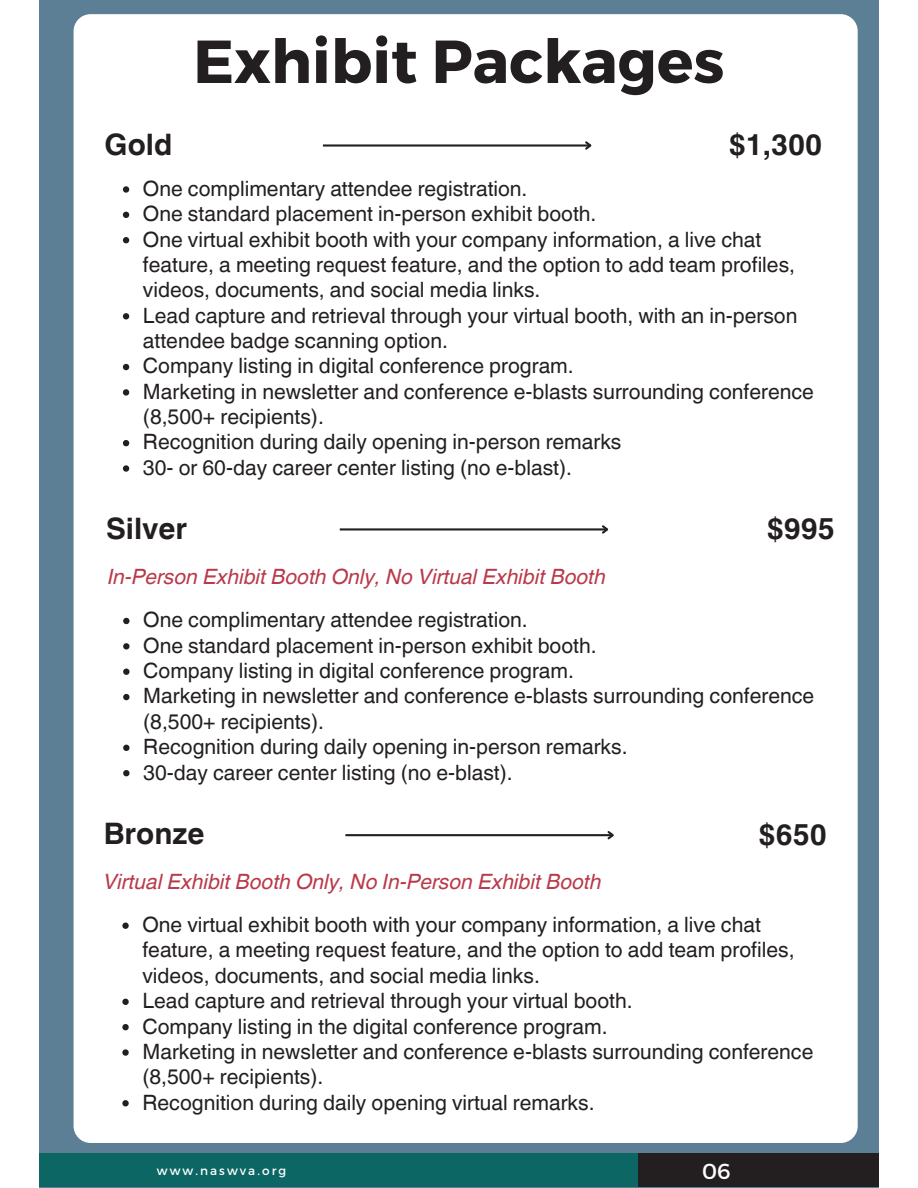
<style>
.page{position:relative;width:918px;height:1188px;background:#fff}
.page>*{position:absolute;margin:0;border:0;box-sizing:border-box;transform-origin:0 0}
.t1{font:700 60.6px "Montserrat";color:#231f20}
.t2{font:700 29.55px "Helvetica World";color:#231f20}
.t3{font:21.75px "Montserrat";color:#fff}
.t4{font:21.15px/25.3px "Helvetica World";color:#231f20}
.t5{font:italic 21.15px "Helvetica World";color:#b93a4b}
.t6{font:12px "Montserrat";letter-spacing:.17em;color:#fff}
</style>
<div class="page">
<div style="left:39px;top:0;width:840px;height:1187px;background:#5d7f95"></div>
<div style="left:74px;top:14px;width:784px;height:1129px;background:#fff;border-radius:17px"></div>
<div style="left:638px;top:1153px;width:240px;height:33px;background:#231f20"></div>
<div style="left:39px;top:1153px;width:599px;height:33px;background:#0c6663"></div>
<hr style="left:323px;top:144px;width:267px;height:3px;background:#231f20">
<svg style="left:583px;top:141px;width:9px;height:9px"></svg>
<svg style="left:123px;top:186px;width:6px;height:7px"></svg>
<svg style="left:123px;top:212px;width:6px;height:6px"></svg>
<svg style="left:123px;top:237px;width:6px;height:6px"></svg>
<svg style="left:123px;top:313px;width:6px;height:6px"></svg>
<svg style="left:123px;top:364px;width:6px;height:6px"></svg>
<svg style="left:123px;top:389px;width:6px;height:7px"></svg>
<svg style="left:123px;top:440px;width:6px;height:6px"></svg>
<svg style="left:123px;top:465px;width:6px;height:7px"></svg>
<svg style="left:122px;top:923px;width:7px;height:6px"></svg>
<svg style="left:122px;top:999px;width:7px;height:6px"></svg>
<svg style="left:122px;top:1024px;width:7px;height:6px"></svg>
<svg style="left:122px;top:1049px;width:7px;height:7px"></svg>
<svg style="left:122px;top:1100px;width:7px;height:6px"></svg>
<hr style="left:345px;top:834px;width:268px;height:2px;background:#231f20">
<svg style="left:606px;top:831px;width:8px;height:9px"></svg>
<svg style="left:123px;top:618px;width:7px;height:6px"></svg>
<svg style="left:123px;top:643px;width:7px;height:7px"></svg>
<svg style="left:123px;top:669px;width:7px;height:6px"></svg>
<svg style="left:123px;top:694px;width:7px;height:6px"></svg>
<svg style="left:123px;top:745px;width:7px;height:6px"></svg>
<svg style="left:123px;top:770px;width:7px;height:6px"></svg>
<hr style="left:340px;top:528px;width:267px;height:3px;background:#231f20">
<svg style="left:600px;top:525px;width:9px;height:9px"></svg>
<h1 class="t1" style="left:193px;top:22px;width:533px">Exhibit Packages</h1>
<h2 class="t2" style="left:105px;top:121px;width:69px">Gold</h2>
<h2 class="t2" style="left:729px;top:121px;width:95px">$1,300</h2>
<p class="t4" style="left:143px;top:176px;width:673px">One complimentary attendee registration.<br>One standard placement in-person exhibit booth.<br>One virtual exhibit booth with your company information, a live chat feature, a meeting request feature, and the option to add team profiles, videos, documents, and social media links.<br>Lead capture and retrieval through your virtual booth, with an in-person attendee badge scanning option.<br>Company listing in digital conference program.<br>Marketing in newsletter and conference e-blasts surrounding conference (8,500+ recipients).<br>Recognition during daily opening in-person remarks<br>30- or 60-day career center listing (no e-blast).</p>
<h2 class="t2" style="left:106px;top:505px;width:83px">Silver</h2>
<h2 class="t2" style="left:767px;top:505px;width:70px">$995</h2>
<p class="t5" style="left:108px;top:560px;width:500px">In-Person Exhibit Booth Only, No Virtual Exhibit Booth</p>
<p class="t4" style="left:143px;top:607px;width:673px">One complimentary attendee registration.<br>One standard placement in-person exhibit booth.<br>Company listing in digital conference program.<br>Marketing in newsletter and conference e-blasts surrounding conference (8,500+ recipients).<br>Recognition during daily opening in-person remarks.<br>30-day career center listing (no e-blast).</p>
<h2 class="t2" style="left:104px;top:809px;width:102px">Bronze</h2>
<h2 class="t2" style="left:759px;top:810px;width:70px">$650</h2>
<p class="t5" style="left:103px;top:864px;width:500px">Virtual Exhibit Booth Only, No In-Person Exhibit Booth</p>
<p class="t4" style="left:142px;top:912px;width:673px">One virtual exhibit booth with your company information, a live chat feature, a meeting request feature, and the option to add team profiles, videos, documents, and social media links.<br>Lead capture and retrieval through your virtual booth.<br>Company listing in the digital conference program.<br>Marketing in newsletter and conference e-blasts surrounding conference (8,500+ recipients).<br>Recognition during daily opening virtual remarks.</p>
<p class="t6" style="left:157px;top:1162px;width:131px">www.naswva.org</p>
<p class="t3" style="left:702px;top:1157px;width:30px">06</p>
</div>
